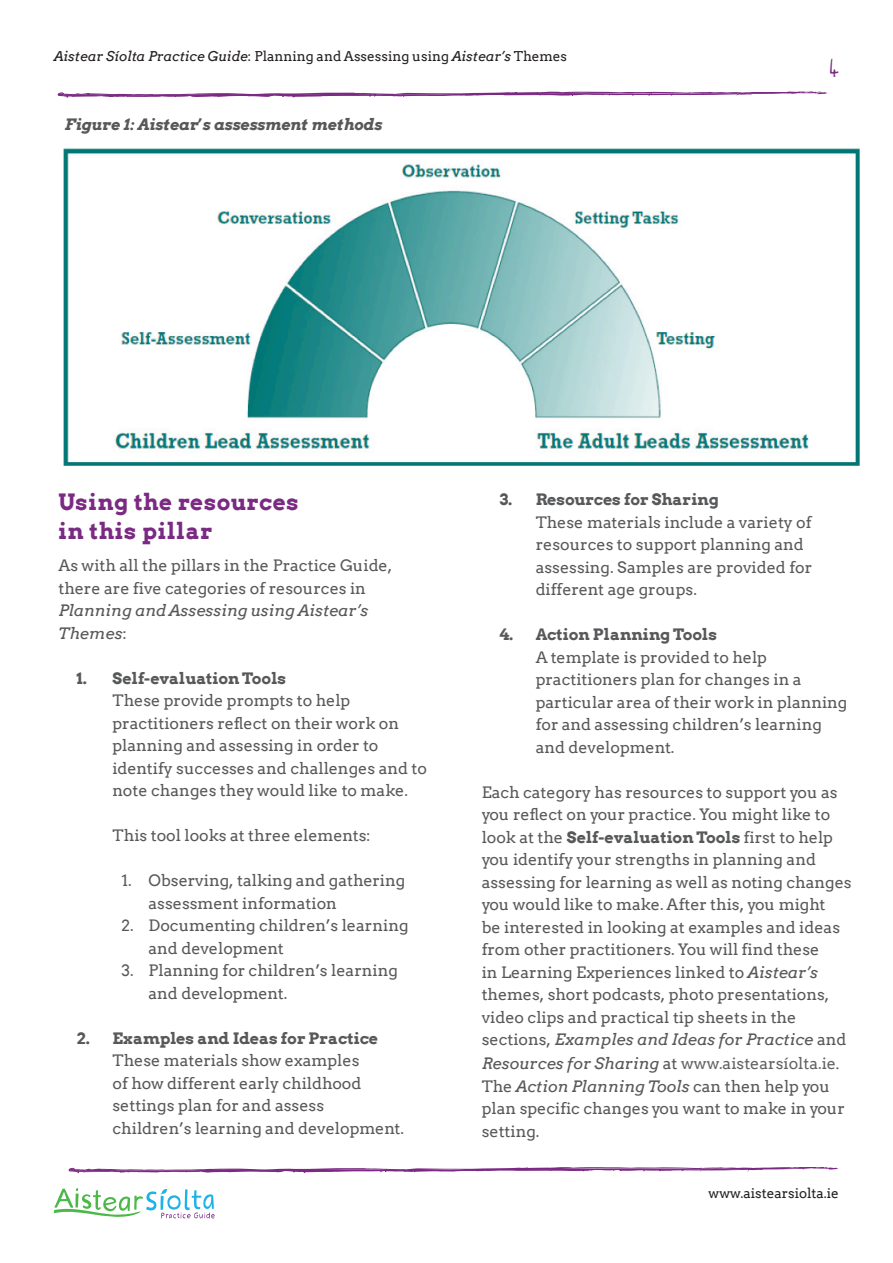
<style>
.page{position:relative;width:893px;height:1263px;background:#fff}
.page>*{position:absolute;margin:0;border:0;box-sizing:border-box;transform-origin:0 0}
.t1{font:34.5px "Aistear Siolta Glyphs";color:#7b2a83}
.t2{font:700 22.5px/28.5px "Arvo";letter-spacing:.03em;color:#7b2a83}
.Numbered_bullet_2{font:15.75px/22.5px "Arvo";color:#57585a}
.t3{font:700 15.75px "Arvo";color:#57585a}
.t4{font:italic 700 15.75px "Arvo";color:#57585a}
.t5{font:italic 13.5px "Arvo";color:#231f20}
.t6{font:13.5px "Arvo";color:#231f20}
.s1{font-style:normal}
.s2{font-style:italic}
.s3{font-weight:700}
.s4{color:#636366}
</style>
<div class="page">
<svg style="left:54px;top:1188px;width:161px;height:30px"></svg>
<svg style="left:57px;top:91px;width:770px;height:7px"></svg>
<svg style="left:68px;top:1167px;width:770px;height:7px"></svg>
<img style="left:63px;top:148px;width:796px;height:318px">
<p class="t5" style="left:54px;top:49px;width:515px">Aistear Síolta Practice Guide<span class="s1">: Planning and Assessing using</span> Aistear’s <span class="s1">Themes</span></p>
<p class="t4" style="left:64px;top:116px;width:319px">Figure 1: Aistear<span class="s1">’</span>s assessment methods</p>
<h1 class="t1" style="left:830px;top:51px;width:11px">4</h1>
<p class="t2" style="left:58px;top:488px;width:242px">Using the resources in this pillar</p>
<p class="Numbered_bullet_2" style="left:58px;top:555px;width:335px">As with all the pillars in the Practice Guide, there are five categories of resources in <span class="s2">Planning and Assessing using Aistear’s Themes</span>:</p>
<p class="t3" style="left:76px;top:669px;width:211px">1. Self-evaluation Tools</p>
<p class="Numbered_bullet_2" style="left:112px;top:690px;width:316px">These provide prompts to help practitioners reflect on their work on planning and assessing in order to identify successes and challenges and to note changes they would like to make.</p>
<p class="Numbered_bullet_2" style="left:112px;top:825px;width:260px">This tool looks at three elements:</p>
<p class="Numbered_bullet_2" style="left:148px;top:870px;width:258px;text-indent:-27px">1. Observing, talking and gathering assessment information</p>
<p class="Numbered_bullet_2" style="left:148px;top:915px;width:261px;text-indent:-27px">2. Documenting children’s learning and development</p>
<p class="Numbered_bullet_2" style="left:148px;top:960px;width:251px;text-indent:-27px">3. Planning for children’s learning and development.</p>
<p class="t3" style="left:76px;top:1029px;width:303px">2. Examples and Ideas for Practice</p>
<p class="Numbered_bullet_2" style="left:112px;top:1050px;width:248px">These materials show examples</p>
<p class="Numbered_bullet_2" style="left:112px;top:1072px;width:250px">of how different early childhood</p>
<p class="Numbered_bullet_2" style="left:112px;top:1095px;width:213px">settings plan for and assess</p>
<p class="Numbered_bullet_2" style="left:112px;top:1117px;width:293px">children’s learning and development.</p>
<p class="t3" style="left:500px;top:491px;width:221px">3. Resources for Sharing</p>
<p class="Numbered_bullet_2" style="left:536px;top:511px;width:278px">These materials include a variety of resources to support planning and assessing. Samples are provided for different age groups.</p>
<p class="t3" style="left:500px;top:626px;width:219px">4. Action Planning Tools</p>
<p class="Numbered_bullet_2" style="left:536px;top:646px;width:313px">A template is provided to help practitioners plan for changes in a particular area of their work in planning for and assessing children’s learning and development.</p>
<p class="Numbered_bullet_2" style="left:482px;top:781px;width:372px">Each category has resources to support you as you reflect on your practice. You might like to look at the <span class="s3">Self-evaluation Tools</span> first to help you identify your strengths in planning and assessing for learning as well as noting changes you would like to make. After this, you might<br>be interested in looking at examples and ideas from other practitioners. You will find these<br>in Learning Experiences linked to <span class="s2">Aistear’s </span>themes, short podcasts, photo presentations, video clips and practical tip sheets in the sections, <span class="s2">Examples and Ideas for Practice</span> and</p>
<p class="Numbered_bullet_2" style="left:482px;top:1053px;width:365px"><span class="s2">Resources for Sharing</span> at <span class="s4">www.aistearsíolta.ie</span><span class="s2">.<br></span>The <span class="s2">Action Planning Tools</span> can then help you plan specific changes you want to make in your setting.</p>
<p class="t6" style="left:708px;top:1186px;width:132px">www.aistearsiolta.ie</p>
</div>
